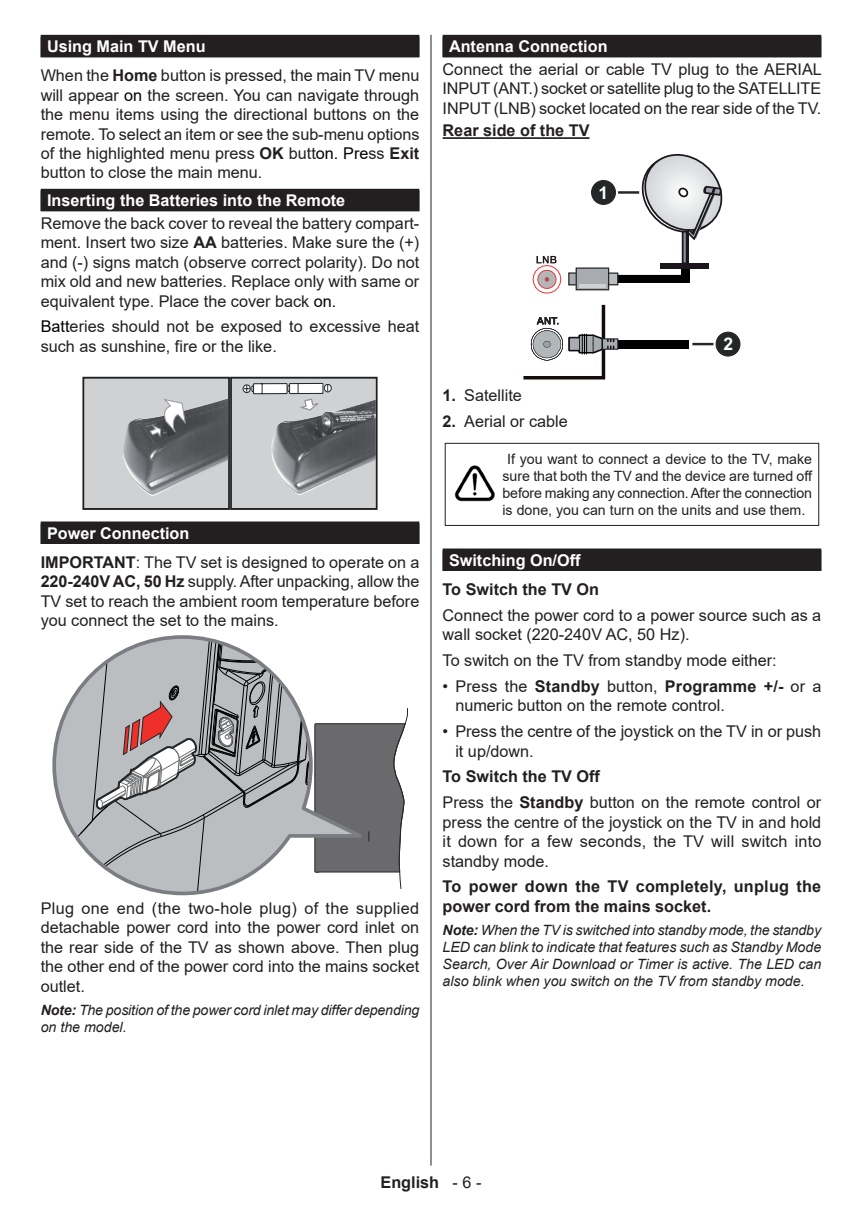
<style>
.page{position:relative;width:862px;height:1212px;background:#fff}
.page>*{position:absolute;margin:0;border:0;box-sizing:border-box;transform-origin:0 0}
.t1{font:700 17.55px "Arial";color:#fdfefe}
.t2{font:16.2px/19.3px "Arial";color:#231f20}
.t3{font:700 16.2px/19.3px "Arial";color:#231f20}
.t4{font:700 16.2px "Arial";color:#fff}
.t5{font:italic 14.17px/17.1px "Arial";color:#231f20}
.t6{font:14.17px/17.1px "Arial";color:#231f20;text-align:center}
.s1{font-weight:700;color:#fff}
.s2{font-weight:700}
.s3{color:#000}
.s4{font-weight:400}
</style>
<div class="page">
<hr style="left:430px;top:35px;width:1px;height:1130px;background:#231f20">
<div style="left:41px;top:35px;width:378px;height:22px;background:#231f20"></div>
<div style="left:41px;top:189px;width:378px;height:22px;background:#231f20"></div>
<div style="left:41px;top:521px;width:378px;height:23px;background:#231f20"></div>
<div style="left:231px;top:378px;width:145px;height:131px;background:#cfd1d2"></div>
<div style="left:230px;top:377px;width:147px;height:133px;border:2px solid #1f2022"></div>
<svg style="left:242px;top:383px;width:90px;height:16px"></svg>
<div style="left:83px;top:378px;width:146px;height:131px;background:#cfd1d2"></div>
<div style="left:82px;top:377px;width:148px;height:133px;border:2px solid #1f2022"></div>
<img style="left:123px;top:398px;width:105px;height:99px">
<img style="left:271px;top:399px;width:104px;height:96px">
<svg style="left:149px;top:398px;width:37px;height:40px"></svg>
<svg style="left:376px;top:715px;width:31px;height:174px"></svg>
<svg style="left:52px;top:635px;width:324px;height:261px"></svg>
<div style="left:442px;top:35px;width:378px;height:22px;background:#231f20"></div>
<hr style="left:442px;top:137px;width:147px;height:2px;background:#231f20">
<div style="left:442px;top:548px;width:378px;height:23px;background:#231f20"></div>
<div style="left:680px;top:268px;width:8px;height:15px;background:#000"></div>
<svg style="left:618px;top:275px;width:71px;height:8px"></svg>
<svg style="left:532px;top:256px;width:29px;height:38px"></svg>
<svg style="left:638px;top:154px;width:85px;height:88px"></svg>
<div style="left:660px;top:263px;width:48px;height:6px;background:#1b161b"></div>
<hr style="left:684px;top:232px;width:4px;height:31px;background:#1b161b">
<div style="left:681px;top:231px;width:6px;height:33px;border:2px solid #1b161b"></div>
<div style="left:604px;top:340px;width:85px;height:8px;background:#000"></div>
<div style="left:568px;top:273px;width:14px;height:12px;background:#a8acb0"></div>
<div style="left:568px;top:272px;width:15px;height:13px;border:1px solid #252627"></div>
<div style="left:600px;top:273px;width:17px;height:12px;background:#babec0"></div>
<div style="left:599px;top:272px;width:19px;height:13px;border:1px solid #252627"></div>
<div style="left:576px;top:268px;width:32px;height:22px;background:#a8acb0"></div>
<div style="left:575px;top:267px;width:34px;height:23px;border:1px solid #252627"></div>
<hr style="left:578px;top:284px;width:27px;height:3px;background:#cfd2d3">
<svg style="left:523px;top:304px;width:95px;height:76px"></svg>
<hr style="left:617px;top:191px;width:21px;height:3px;background:#252627">
<div style="left:591px;top:180px;width:24px;height:24px;background:#252627;border-radius:50%"></div>
<div style="left:590px;top:180px;width:25px;height:25px;border:1px solid #252627;border-radius:50%"></div>
<hr style="left:692px;top:343px;width:21px;height:2px;background:#252627">
<div style="left:715px;top:332px;width:24px;height:24px;background:#252627;border-radius:50%"></div>
<div style="left:715px;top:332px;width:25px;height:24px;border:1px solid #252627;border-radius:50%"></div>
<img style="left:454px;top:465px;width:41px;height:37px">
<div style="left:444px;top:443px;width:374px;height:83px;border:1px solid #231f20"></div>
<p class="t2" style="left:41px;top:32px;width:380px;line-height:29px;text-indent:6px"><span class="s1">Using Main TV Menu<br></span>When the <span class="s2">Home</span> button is pressed, the main TV menu</p>
<p class="t2" style="left:41px;top:85px;width:380px;text-align:justify">will appear <span class="s3">on</span> the screen. You can navigate through the menu items using the directional buttons on the remote. To select an item or see the sub-menu options of the highlighted menu press <span class="s2">OK</span> butt<span class="s3">on. Pre</span>ss <span class="s2">Exit </span>button to close the main menu.</p>
<p class="t4" style="left:47px;top:189px;width:299px">Inserting the Batteries into the Remote</p>
<p class="t2" style="left:41px;top:213px;width:380px;text-align:justify">Remove the back cover to reveal the battery compart&shy;ment. Insert two size <span class="s2">AA</span> batteries. Make sure the (+) and (-) signs match (observe correct polarity). Do not mix old and new batteries. Replace only with same or equivalent type. Place the cover back <span class="s3">on.</span></p>
<p class="t2" style="left:41px;top:317px;width:380px"><span class="s3">Batt</span>eries should not be exposed to excessive heat such as sunshine, fire or the like.</p>
<p class="t2" style="left:41px;top:519px;width:380px;line-height:29px;text-indent:6px"><span class="s1">Power Connection<br></span><span class="s2">IMPORTANT</span>: The TV set is designed to operate on a</p>
<p class="t2" style="left:41px;top:572px;width:380px;text-align:justify"><span class="s2">220-240V AC, 50 Hz</span> supply. After unpacking, allow the TV set to reach the ambient room temperature before you connect the set to the mains.</p>
<p class="t2" style="left:41px;top:898px;width:380px;text-align:justify">Plug one end (the two-hole plug) of the supplied detachable power cord into the power cord inlet on the rear side of the TV as shown above. Then plug the other end of the power cord into the mains socket outlet.</p>
<p class="t5" style="left:41px;top:1001px;width:380px"><span class="s2">Note:</span> The position of the power cord inlet may differ depending on the model.</p>
<p class="t4" style="left:448px;top:35px;width:160px">Antenna Connection</p>
<p class="t2" style="left:442px;top:59px;width:380px;text-align:justify">Connect the aerial or cable TV plug to the AERIAL INPUT (ANT.) socket or satellite plug to the SATELLITE INPUT (LNB) socket located on the rear side of the TV.</p>
<p class="t3" style="left:442px;top:121px;width:148px">Rear side of the TV</p>
<p class="t1" style="left:598px;top:181px;width:11px">1</p>
<p class="t1" style="left:723px;top:333px;width:11px">2</p>
<p class="t2" style="left:442px;top:385px;width:81px"><span class="s2">1.</span> Satellite</p>
<p class="t2" style="left:442px;top:411px;width:127px"><span class="s2">2.</span> Aerial or cable</p>
<p class="t6" style="left:502px;top:450px;width:311px">If you want to connect a device to the TV, make sure that both the TV and the device are turned off before making any connection. After the connection is done, you can turn on the units and use them.</p>
<p class="t4" style="left:448px;top:549px;width:133px">Switching On/Off</p>
<p class="t3" style="left:442px;top:580px;width:158px">To Switch the TV On</p>
<p class="t2" style="left:442px;top:605px;width:380px">Connect the power cord to a power source such as a wall socket (220-240V AC, 50 Hz).</p>
<p class="t2" style="left:442px;top:650px;width:335px">To switch on the TV from standby mode either:</p>
<p class="t2" style="left:455px;top:676px;width:367px;text-indent:-13px">• Press the <span class="s2">Standby</span> button, <span class="s2">Programme +/-</span> or a numeric button on the remote control.</p>
<p class="t2" style="left:455px;top:722px;width:367px;text-indent:-13px">• Press the centre of the joystick on the TV in or push it up/down.</p>
<p class="t2" style="left:442px;top:764px;width:380px;line-height:25.9px"><span class="s2">To Switch the TV Off<br></span>Press the <span class="s2">Standby</span> button on the remote control or</p>
<p class="t2" style="left:442px;top:812px;width:380px;text-align:justify">press the centre of the joystick on the TV in and hold it down for a few seconds, the TV will switch into standby mode.</p>
<p class="t3" style="left:442px;top:877px;width:380px">To power down the TV completely, unplug the power cord from the mains socket.</p>
<p class="t5" style="left:442px;top:922px;width:380px;text-align:justify"><span class="s2">Note:</span> When the TV is switched into standby mode, the standby LED can blink to indicate that features such as Standby Mode Search, Over Air Download or Timer is active. The LED can also blink when you switch on the TV from standby mode.</p>
<p class="t3" style="left:380px;top:1173px;width:102px">English <span class="s4">- 6 -</span></p>
</div>
